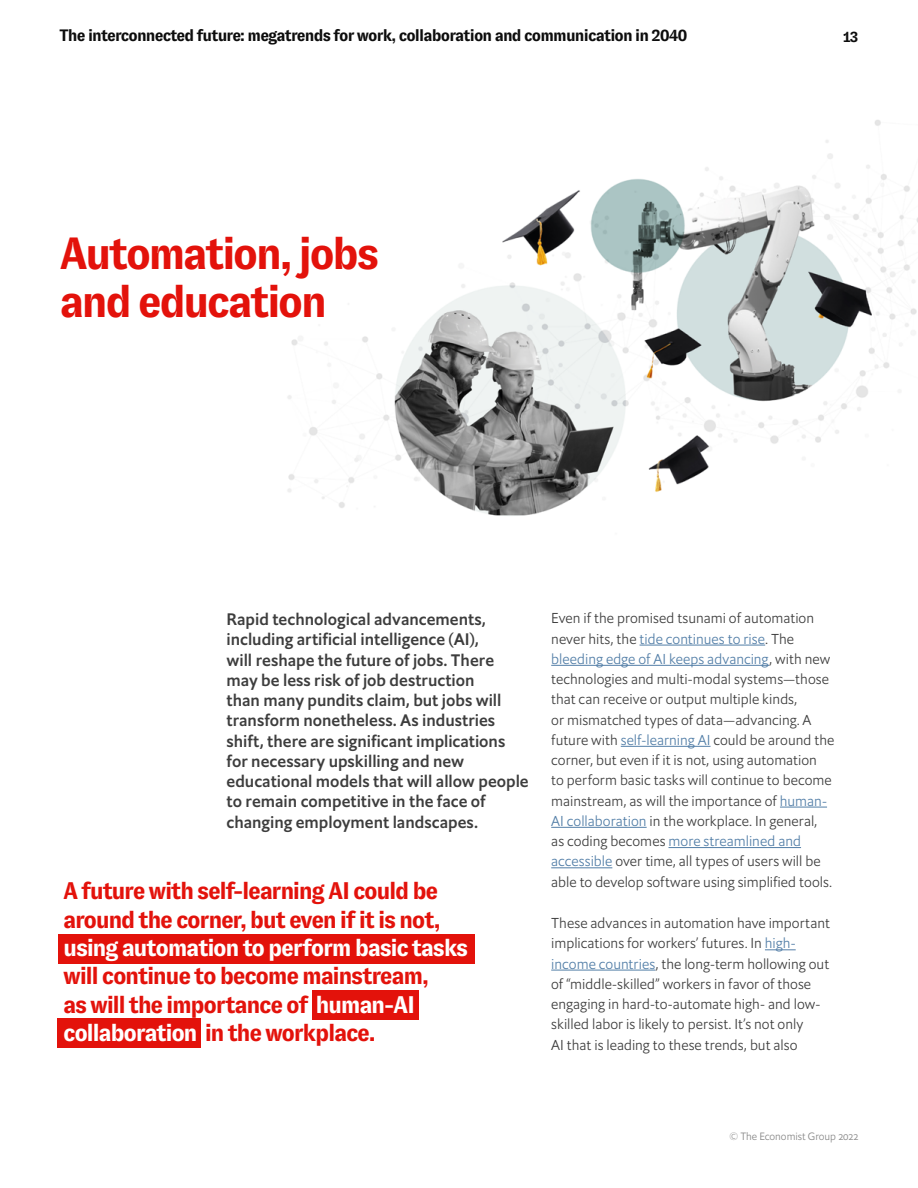
<style>
.page{position:relative;width:918px;height:1188px;background:#fff}
.page>*{position:absolute;margin:0;border:0;box-sizing:border-box;transform-origin:0 0}
.t1{font:700 45px/48px "GT Zirkon";letter-spacing:-.06em;color:#e3120b}
.t2{font:700 24px/28.5px "GT Zirkon";letter-spacing:-.055em;color:#e3120b}
.t3{font:700 24px "GT Zirkon";letter-spacing:-.055em;color:#fff}
.t4{font:500 16.5px/20.2px "Econ Sans OS";color:#3d3d3d}
.t5{font:700 16.5px "GT Zirkon";letter-spacing:-.05em;color:#0d0d0d}
.t6{font:700 15px "GT Zirkon";color:#0d0d0d}
.t7{font:300 14.25px/20.2px "Econ Sans OS";letter-spacing:.005em;color:#3d3d3d}
.t8{font:300 10.5px "Econ Sans OS";color:#868686}
.s1{color:#527ea7}
.s2{color:#fff}
</style>
<div class="page">
<img style="left:287px;top:120px;width:631px;height:396px">
<hr style="left:640px;top:645px;width:125px;height:1px;background:#527ea7">
<hr style="left:551px;top:665px;width:218px;height:1px;background:#527ea7">
<hr style="left:621px;top:746px;width:90px;height:1px;background:#527ea7">
<hr style="left:780px;top:807px;width:47px;height:1px;background:#527ea7">
<hr style="left:551px;top:827px;width:96px;height:1px;background:#527ea7">
<hr style="left:668px;top:847px;width:133px;height:1px;background:#527ea7">
<hr style="left:551px;top:867px;width:61px;height:1px;background:#527ea7">
<hr style="left:765px;top:949px;width:31px;height:1px;background:#527ea7">
<hr style="left:551px;top:970px;width:104px;height:1px;background:#527ea7">
<div style="left:58px;top:935px;width:416px;height:29px;background:#e3120b"></div>
<div style="left:312px;top:990px;width:107px;height:29px;background:#e3120b"></div>
<div style="left:58px;top:1019px;width:143px;height:29px;background:#e3120b"></div>
<p class="t5" style="left:60px;top:26px;width:630px">The interconnected future: megatrends for work, collaboration and communication in 2040</p>
<p class="t6" style="left:843px;top:28px;width:17px">13</p>
<h1 class="t1" style="left:60px;top:230px;width:321px">Automation, jobs and education</h1>
<p class="t4" style="left:227px;top:609px;width:304px">Rapid technological advancements, including artificial intelligence (AI),<br>will reshape the future of jobs. There may be less risk of job destruction<br>than many pundits claim, but jobs will transform nonetheless. As industries shift, there are significant implications for necessary upskilling and new educational models that will allow people to remain competitive in the face of changing employment landscapes.</p>
<p class="t7" style="left:551px;top:608px;width:285px">Even if the promised tsunami of automation never hits, the <span class="s1">tide continues to rise</span>. The <span class="s1">bleeding edge of AI keeps advancing</span>, with new technologies and multi-modal systems—those that can receive or output multiple kinds,<br>or mismatched types of data—advancing. A future with <span class="s1">self-learning AI</span> could be around the corner, but even if it is not, using automation<br>to perform basic tasks will continue to become mainstream, as will the importance of <span class="s1">human-AI collaboration</span> in the workplace. In general,<br>as coding becomes <span class="s1">more streamlined and accessible</span> over time, all types of users will be able to develop software using simplified tools.</p>
<p class="t7" style="left:551px;top:913px;width:280px">These advances in automation have important implications for workers’ futures. In <span class="s1">high&shy;income countries</span>, the long-term hollowing out of “middle-skilled” workers in favor of those engaging in hard-to-automate high- and low&shy;skilled labor is likely to persist. It’s not only<br>AI that is leading to these trends, but also</p>
<h2 class="t2" style="left:63px;top:877px;width:379px">A future with self-learning AI could be around the corner, but even if it is not,</h2>
<h2 class="t3" style="left:63px;top:935px;width:407px">using automation to perform basic tasks</h2>
<h2 class="t2" style="left:63px;top:962px;width:367px">will continue to become mainstream, as will the importance of <span class="s2">human-AI collaboration</span> in the workplace.</h2>
<p class="t8" style="left:730px;top:1130px;width:130px">© The Economist Group 2022</p>
</div>
